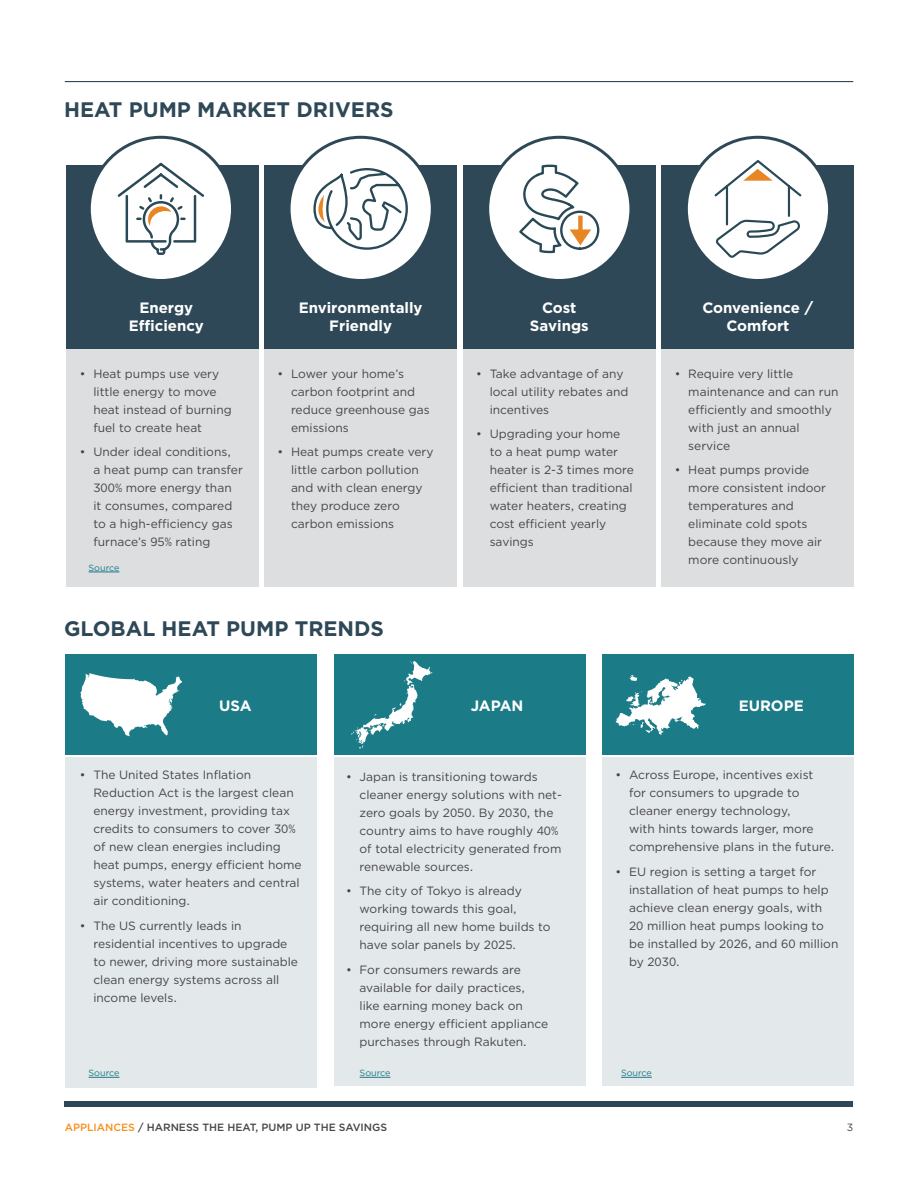
<style>
.page{position:relative;width:918px;height:1188px;background:#fff}
.page>*{position:absolute;margin:0;border:0;box-sizing:border-box;transform-origin:0 0}
.t1{font:700 21px "Gotham";color:#2e4857}
.t2{font:700 15px/18px "Gotham";color:#fff;text-align:center}
.t3{font:12px/18px "Gotham";color:#464547}
.t4{font:500 10.5px "Gotham";color:#464547}
.t5{font:10.5px "Gotham";color:#464547}
.t6{font:9px "Gotham";color:#1b7b87}
.s1{color:#f7901e}
</style>
<div class="page">
<hr style="left:65px;top:81px;width:788px;height:1px;background:#2e4857">
<div style="left:65px;top:1101px;width:788px;height:6px;background:#2e4857"></div>
<div style="left:66px;top:758px;width:251px;height:330px;background:#e3e8ea"></div>
<div style="left:334px;top:758px;width:251px;height:328px;background:#e3e8ea"></div>
<div style="left:603px;top:758px;width:251px;height:328px;background:#e3e8ea"></div>
<div style="left:66px;top:165px;width:193px;height:184px;background:#2e4857"></div>
<div style="left:66px;top:655px;width:251px;height:100px;background:#1b7b87"></div>
<div style="left:66px;top:349px;width:193px;height:237px;background:#dddee0"></div>
<div style="left:264px;top:165px;width:193px;height:184px;background:#2e4857"></div>
<div style="left:334px;top:655px;width:251px;height:100px;background:#1b7b87"></div>
<div style="left:264px;top:349px;width:193px;height:237px;background:#dddee0"></div>
<div style="left:463px;top:165px;width:193px;height:184px;background:#2e4857"></div>
<div style="left:603px;top:655px;width:251px;height:100px;background:#1b7b87"></div>
<div style="left:463px;top:349px;width:193px;height:237px;background:#dddee0"></div>
<div style="left:662px;top:165px;width:192px;height:184px;background:#2e4857"></div>
<div style="left:662px;top:349px;width:192px;height:237px;background:#dddee0"></div>
<div style="left:89px;top:137px;width:144px;height:143px;background:#fff;border-radius:50%"></div>
<div style="left:88px;top:136px;width:146px;height:146px;border:3px solid #2e4857;border-radius:50%"></div>
<div style="left:289px;top:137px;width:143px;height:143px;background:#fff;border-radius:50%"></div>
<div style="left:288px;top:136px;width:146px;height:146px;border:3px solid #2e4857;border-radius:50%"></div>
<div style="left:488px;top:137px;width:143px;height:143px;background:#fff;border-radius:50%"></div>
<div style="left:486px;top:136px;width:146px;height:146px;border:3px solid #2e4857;border-radius:50%"></div>
<div style="left:686px;top:137px;width:144px;height:143px;background:#fff;border-radius:50%"></div>
<div style="left:685px;top:136px;width:146px;height:146px;border:3px solid #2e4857;border-radius:50%"></div>
<svg style="left:80px;top:673px;width:102px;height:63px"></svg>
<svg style="left:351px;top:661px;width:82px;height:88px"></svg>
<svg style="left:615px;top:675px;width:91px;height:60px"></svg>
<svg style="left:118px;top:163px;width:86px;height:92px"></svg>
<svg style="left:313px;top:168px;width:95px;height:82px"></svg>
<svg style="left:519px;top:165px;width:80px;height:88px"></svg>
<svg style="left:714px;top:160px;width:87px;height:98px"></svg>
<hr style="left:89px;top:1077px;width:30px;height:1px;background:#1b7b87">
<hr style="left:89px;top:572px;width:30px;height:1px;background:#1b7b87">
<hr style="left:360px;top:1077px;width:31px;height:1px;background:#1b7b87">
<hr style="left:621px;top:1077px;width:31px;height:1px;background:#1b7b87">
<h1 class="t1" style="left:64px;top:96px;width:331px">HEAT PUMP MARKET DRIVERS</h1>
<p class="t2" style="left:129px;top:299px;width:77px">Energy<br>Efficiency</p>
<p class="t2" style="left:299px;top:299px;width:125px">Environmentally<br>Friendly</p>
<p class="t2" style="left:530px;top:299px;width:60px">Cost<br>Savings</p>
<p class="t2" style="left:702px;top:299px;width:113px">Convenience /<br>Comfort</p>
<p class="t3" style="left:93px;top:364px;width:140px;text-indent:-14px">• Heat pumps use very little energy to move heat instead of burning fuel to create heat</p>
<p class="t3" style="left:93px;top:443px;width:151px;text-indent:-14px">• Under ideal conditions,<br>a heat pump can transfer<br>300% more energy than<br>it consumes, compared to a high-efficiency gas furnace’s 95% rating</p>
<p class="t6" style="left:89px;top:562px;width:32px">Source</p>
<p class="t3" style="left:291px;top:364px;width:140px;text-indent:-14px">• Lower your home’s carbon footprint and reduce greenhouse gas emissions</p>
<p class="t3" style="left:291px;top:443px;width:144px;text-indent:-14px">• Heat pumps create very little carbon pollution and with clean energy they produce zero carbon emissions</p>
<p class="t3" style="left:490px;top:364px;width:140px;text-indent:-14px">• Take advantage of any local utility rebates and incentives</p>
<p class="t3" style="left:490px;top:425px;width:146px;text-indent:-14px">• Upgrading your home to a heat pump water heater is 2-3 times more efficient than traditional water heaters, creating cost efficient yearly savings</p>
<p class="t3" style="left:688px;top:364px;width:152px;text-indent:-14px">• Require very little maintenance and can run efficiently and smoothly with just an annual service</p>
<p class="t3" style="left:688px;top:461px;width:139px;text-indent:-14px">• Heat pumps provide more consistent indoor temperatures and eliminate cold spots because they move air more continuously</p>
<h1 class="t1" style="left:64px;top:615px;width:321px">GLOBAL HEAT PUMP TRENDS</h1>
<p class="t2" style="left:219px;top:696px;width:34px">USA</p>
<p class="t2" style="left:471px;top:696px;width:54px">JAPAN</p>
<p class="t2" style="left:739px;top:696px;width:67px">EUROPE</p>
<p class="t3" style="left:93px;top:766px;width:210px;text-indent:-14px">• The United States Inflation<br>Reduction Act is the largest clean energy investment, providing tax credits to consumers to cover 30% of new clean energies including heat pumps, energy efficient home systems, water heaters and central air conditioning.</p>
<p class="t3" style="left:93px;top:916px;width:206px;text-indent:-14px">• The US currently leads in residential incentives to upgrade to newer, driving more sustainable clean energy systems across all income levels.</p>
<p class="t6" style="left:89px;top:1067px;width:32px">Source</p>
<p class="t3" style="left:360px;top:767px;width:204px;text-indent:-14px">• Japan is transitioning towards cleaner energy solutions with net&shy;zero goals by 2050. By 2030, the country aims to have roughly 40% of total electricity generated from renewable sources.</p>
<p class="t3" style="left:360px;top:882px;width:193px;text-indent:-14px">• The city of Tokyo is already working towards this goal, requiring all new home builds to have solar panels by 2025.</p>
<p class="t3" style="left:360px;top:960px;width:190px;text-indent:-14px">• For consumers rewards are available for daily practices,<br>like earning money back on more energy efficient appliance purchases through Rakuten.</p>
<p class="t3" style="left:629px;top:766px;width:207px;text-indent:-14px">• Across Europe, incentives exist<br>for consumers to upgrade to cleaner energy technology,<br>with hints towards larger, more comprehensive plans in the future.</p>
<p class="t3" style="left:629px;top:862px;width:211px;text-indent:-14px">• EU region is setting a target for installation of heat pumps to help achieve clean energy goals, with<br>20 million heat pumps looking to be installed by 2026, and 60 million by 2030.</p>
<p class="t6" style="left:360px;top:1067px;width:32px">Source</p>
<p class="t6" style="left:621px;top:1067px;width:32px">Source</p>
<p class="t4" style="left:65px;top:1120px;width:324px"><span class="s1">APPLIANCES</span> / HARNESS THE HEAT, PUMP UP THE SAVINGS</p>
<p class="t5" style="left:847px;top:1121px;width:8px">3</p>
</div>
